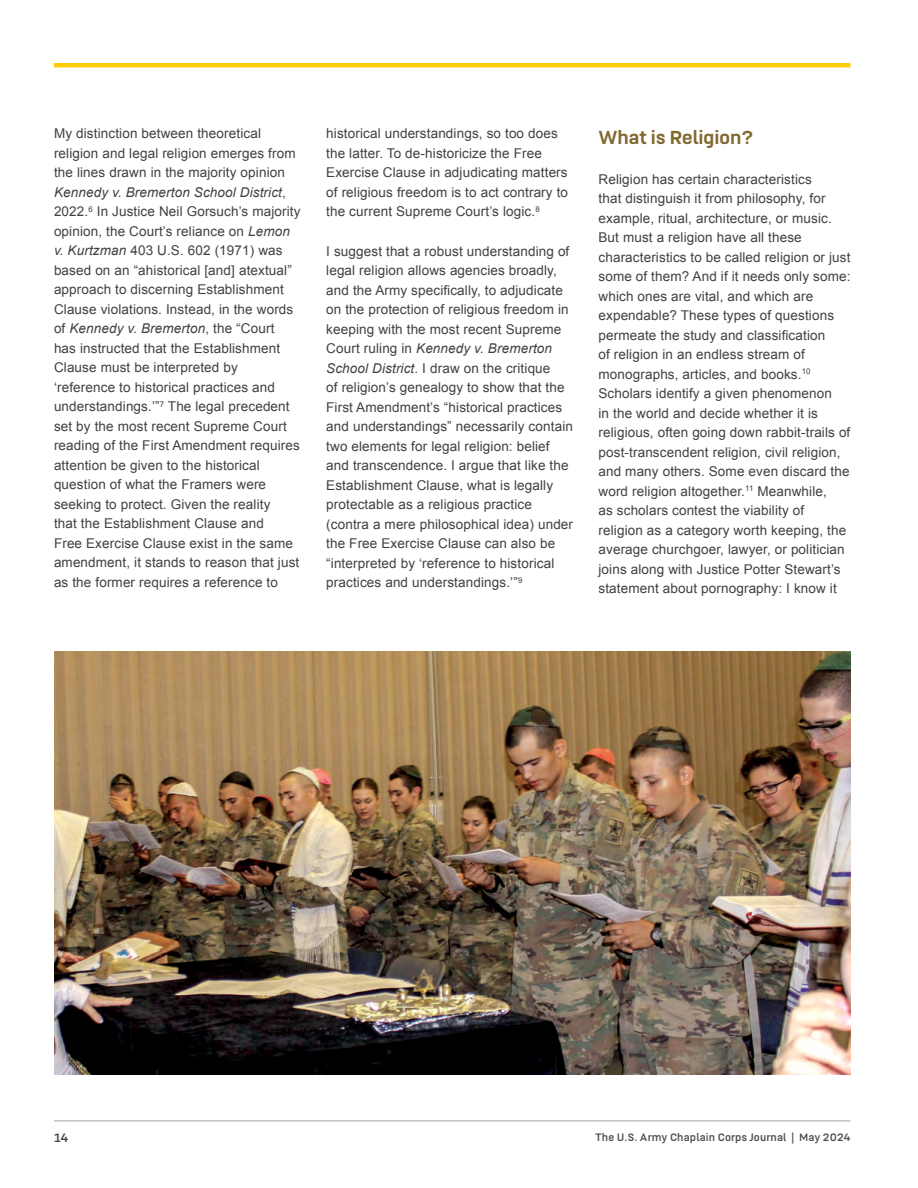
<style>
.page{position:relative;width:918px;height:1188px;background:#fff}
.page>*{position:absolute;margin:0;border:0;box-sizing:border-box;transform-origin:0 0}
.Body-heading{font:700 21px "US Army";color:#816930}
.Body{font:13.5px/19.5px "Arial";letter-spacing:.01em;color:#414042}
.t1{font:13.5px "US Army";color:#414042}
.t2{font:12px "US Army";letter-spacing:.01em;color:#4d4d4f}
.s1{font-style:italic}
</style>
<div class="page">
<hr style="left:54px;top:1120px;width:796px;height:1px;background:#a0a6ad">
<div style="left:54px;top:63px;width:796px;height:5px;background:#fdcc09"></div>
<img style="left:54px;top:651px;width:796px;height:423px">
<p class="Body" style="left:54px;top:124px;width:248px">My distinction between theoretical religion and legal religion emerges from the lines drawn in the majority opinion <span class="s1">Kennedy v. Bremerton School District</span>, 2022.<sup>6</sup> In Justice Neil Gorsuch’s majority opinion, the Court’s reliance on <span class="s1">Lemon v. Kurtzman</span> 403 U.S. 602 (1971) was based on an “ahistorical [and] atextual” approach to discerning Establishment Clause violations. Instead, in the words of <span class="s1">Kennedy v. Bremerton</span>, the “Court<br>has instructed that the Establishment Clause must be interpreted by ‘reference to historical practices and understandings.’”<sup>7</sup> The legal precedent set by the most recent Supreme Court reading of the First Amendment requires attention be given to the historical question of what the Framers were seeking to protect. Given the reality<br>that the Establishment Clause and<br>Free Exercise Clause exist in the same amendment, it stands to reason that just as the former requires a reference to</p>
<p class="Body" style="left:326px;top:124px;width:243px">historical understandings, so too does the latter. To de-historicize the Free Exercise Clause in adjudicating matters of religious freedom is to act contrary to the current Supreme Court’s logic.<sup>8</sup></p>
<p class="Body" style="left:326px;top:241px;width:248px">I suggest that a robust understanding of legal religion allows agencies broadly, and the Army specifically, to adjudicate on the protection of religious freedom in keeping with the most recent Supreme Court ruling in <span class="s1">Kennedy v. Bremerton School District</span>. I draw on the critique<br>of religion’s genealogy to show that the First Amendment’s “historical practices and understandings” necessarily contain two elements for legal religion: belief and transcendence. I argue that like the Establishment Clause, what is legally protectable as a religious practice (contra a mere philosophical idea) under the Free Exercise Clause can also be “interpreted by ‘reference to historical practices and understandings.’”<sup>9</sup></p>
<h3 class="Body-heading" style="left:598px;top:126px;width:157px">What is Religion?</h3>
<p class="Body" style="left:598px;top:169px;width:253px">Religion has certain characteristics<br>that distinguish it from philosophy, for example, ritual, architecture, or music.<br>But must a religion have all these characteristics to be called religion or just some of them? And if it needs only some: which ones are vital, and which are expendable? These types of questions permeate the study and classification<br>of religion in an endless stream of monographs, articles, and books.<sup>10<br></sup>Scholars identify a given phenomenon<br>in the world and decide whether it is religious, often going down rabbit-trails of post-transcendent religion, civil religion, and many others. Some even discard the word religion altogether.<sup>11</sup> Meanwhile,<br>as scholars contest the viability of religion as a category worth keeping, the average churchgoer, lawyer, or politician joins along with Justice Potter Stewart’s statement about pornography: I know it</p>
<p class="t1" style="left:54px;top:1130px;width:16px">14</p>
<p class="t2" style="left:596px;top:1131px;width:256px">The U.S. Army Chaplain Corps Journal | May 2024</p>
</div>
